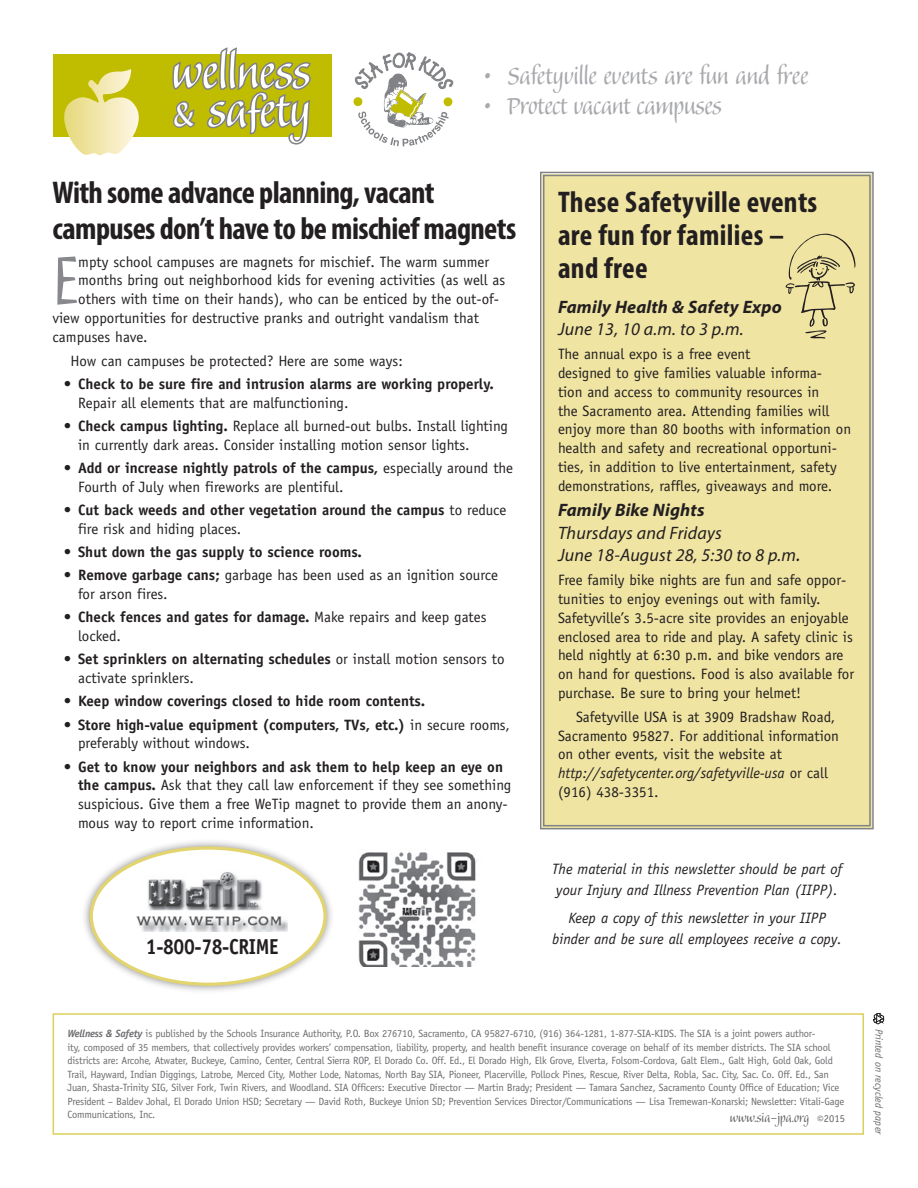
<style>
.page{position:relative;width:918px;height:1188px;background:#fff}
.page>*{position:absolute;margin:0;border:0;box-sizing:border-box;transform-origin:0 0}
.dropbody{font:69.6px "Myriad Std Tilt";color:#87898c}
.bullet{font:60px "Balzano Std";color:#fff}
.HeadA{font:700 condensed 31.5px/36px "Myriad Pro";letter-spacing:-.02em;color:#231f20}
.top_categories{font:31.5px "Balzano Std";letter-spacing:-.005em;color:#a8a9ad}
.HeadA-2{font:700 condensed 30px/33px "Myriad Pro";letter-spacing:.01em;color:#231f20}
.HeadA-3{font:700 21.75px "Officina Sans Std";letter-spacing:-.02em;color:#231f20;scale:.9 1}
.subheadlineB{font:italic 18px/22.5px "Myriad Pro";letter-spacing:.01em;color:#231f20}
.subheadlineB-2{font:italic 700 18px "Myriad Pro";letter-spacing:.01em;color:#231f20}
.t1{font:16.5px "Balzano Std";color:#636366}
.Body_Text{font:15px/18.8px "Officina Sans Std";color:#231f20}
.t2{font:700 15px/18.8px "Officina Sans Std";color:#231f20}
.dropbody-2{font:15px "Officina Sans Std";color:#231f20}
.Body_Text-2{font:italic 15px/21px "Officina Sans Std";color:#231f20}
.Paragraph_Style_9{font:10.5px/13.5px "Officina Sans Std";letter-spacing:-.02em;color:#6c6d70}
.t3{font:italic 10.5px "Officina Sans Std";color:#6c6d70}
.s1{font-size:45.75px}
.s2{font-weight:400}
.s3{font-weight:700}
.s4{font-weight:600;font-stretch:condensed}
.s5{font-style:italic}
.s6{font-weight:700;font-style:italic}
.s7{font-family:"Officina Sans Std";font-size:10.5px}
</style>
<div class="page">
<div style="left:53px;top:54px;width:278px;height:83px;background:#c0bc00"></div>
<svg style="left:172px;top:47px;width:139px;height:98px"></svg>
<svg style="left:64px;top:69px;width:75px;height:86px"></svg>
<svg style="left:355px;top:52px;width:98px;height:94px"></svg>
<div style="left:540px;top:171px;width:334px;height:659px;background:#efe4a2"></div>
<div style="left:53px;top:1013px;width:811px;height:122px;border:2px solid #dbd05a"></div>
<svg style="left:873px;top:1013px;width:11px;height:11px"></svg>
<div style="left:81px;top:838px;width:254px;height:156px;background:#231f20;opacity:.51"></div>
<div style="left:91px;top:848px;width:234px;height:136px;background:#fff;border-radius:50%"></div>
<img style="left:136px;top:872px;width:152px;height:60px">
<img style="left:358px;top:852px;width:119px;height:115px">
<div style="left:786px;top:234px;width:70px;height:105px;background:#efe4a2"></div>
<p class="bullet" style="left:171px;top:43px;width:141px">wellness</p>
<p class="bullet" style="left:173px;top:81px;width:139px"><span class="s1">&amp;</span> safety</p>
<p class="top_categories" style="left:483px;top:60px;width:327px">• Safetyville events are fun and free</p>
<p class="top_categories" style="left:483px;top:90px;width:241px">• Protect vacant campuses</p>
<p class="HeadA" style="left:53px;top:174px;width:465px">With some advance planning, vacant campuses don’t have to be mischief magnets</p>
<p class="dropbody" style="left:53px;top:243px;width:27px">E</p>
<p class="dropbody-2" style="left:78px;top:253px;width:412px">mpty school campuses are magnets for mischief. The warm summer</p>
<p class="dropbody-2" style="left:78px;top:272px;width:429px">months bring out neighborhood kids for evening activities (as well as</p>
<p class="dropbody-2" style="left:78px;top:290px;width:422px">others with time on their hands), who can be enticed by the out-of-</p>
<p class="dropbody-2" style="left:53px;top:309px;width:428px">view opportunities for destructive pranks and outright vandalism that</p>
<p class="dropbody-2" style="left:53px;top:328px;width:96px">campuses have.</p>
<p class="Body_Text" style="left:71px;top:351px;width:334px">How can campuses be protected? Here are some ways:</p>
<p class="t2" style="left:78px;top:374px;width:417px;text-indent:-14px"><span class="s2">•</span> Check to be sure fire and intrusion alarms are working properly.<br><span class="s2">Repair all elements that are malfunctioning.</span></p>
<p class="Body_Text" style="left:78px;top:417px;width:431px;text-indent:-14px">• <span class="s3">Check campus lighting.</span> Replace all burned-out bulbs. Install lighting in currently dark areas. Consider installing motion sensor lights.</p>
<p class="Body_Text" style="left:78px;top:459px;width:437px;text-indent:-14px">• <span class="s3">Add or increase nightly patrols of the campus,</span> especially around the<br>Fourth of July when fireworks are plentiful.</p>
<p class="t2" style="left:78px;top:500px;width:430px;text-indent:-14px"><span class="s2">•</span> Cut back weeds and other vegetation around the campus <span class="s2">to reduce fire risk and hiding places.</span></p>
<p class="t2" style="left:64px;top:542px;width:300px"><span class="s2">•</span> Shut down the gas supply to science rooms.</p>
<p class="Body_Text" style="left:78px;top:566px;width:422px;text-indent:-14px">• <span class="s3">Remove garbage cans;</span> garbage has been used as an ignition source for arson fires.</p>
<p class="Body_Text" style="left:78px;top:608px;width:410px;text-indent:-14px">• <span class="s3">Check fences and gates for damage.</span> Make repairs and keep gates locked.</p>
<p class="Body_Text" style="left:78px;top:650px;width:428px;text-indent:-14px">• <span class="s3">Set sprinklers on alternating schedules</span> or install motion sensors to activate sprinklers.</p>
<p class="t2" style="left:64px;top:692px;width:363px"><span class="s2">•</span> Keep window coverings closed to hide room contents.</p>
<p class="t2" style="left:78px;top:715px;width:433px;text-indent:-14px"><span class="s2">•</span> Store high-value equipment (computers, TVs, etc.) <span class="s2">in secure rooms, preferably without windows.</span></p>
<p class="Body_Text" style="left:78px;top:757px;width:435px;text-indent:-14px">• <span class="s3">Get to know your neighbors and ask them to help keep an eye on the campus.</span> Ask that they call law enforcement if they see something suspicious. Give them a free WeTip magnet to provide them an anony&shy;mous way to report crime information.</p>
<p class="HeadA-3" style="left:146px;top:933px;width:149px">1-800-78-CRIME</p>
<p class="HeadA-2" style="left:558px;top:185px;width:261px">These Safetyville events are fun for families – and free</p>
<p class="subheadlineB-2" style="left:558px;top:295px;width:225px">Family Health &amp; Safety Expo</p>
<p class="subheadlineB" style="left:558px;top:318px;width:187px">June 13, 10 a.m. to 3 p.m.</p>
<p class="Body_Text" style="left:558px;top:345px;width:295px">The annual expo is a free event<br>designed to give families valuable informa-<br>tion and access to community resources in<br>the Sacramento area. Attending families will enjoy more than 80 booths with information on health and safety and recreational opportuni&shy;ties, in addition to live entertainment, safety demonstrations, raffles, giveaways and more.</p>
<p class="subheadlineB-2" style="left:558px;top:498px;width:148px">Family Bike Nights</p>
<p class="subheadlineB" style="left:558px;top:521px;width:244px">Thursdays and Fridays<br>June 18-August 28, 5:30 to 8 p.m<span class="s4">.</span></p>
<p class="Body_Text" style="left:558px;top:571px;width:298px">Free family bike nights are fun and safe oppor&shy;tunities to enjoy evenings out with family.<br>Safetyville’s 3.5-acre site provides an enjoyable enclosed area to ride and play. A safety clinic is held nightly at 6:30 p.m. and bike vendors are on hand for questions. Food is also available for purchase. Be sure to bring your helmet!</p>
<p class="Body_Text" style="left:558px;top:707px;width:283px;text-indent:18px">Safetyville USA is at 3909 Bradshaw Road, Sacramento 95827. For additional information on other events, visit the website at <span class="s5">http://safetycenter.org/safetyville-usa</span> or call (916) 438-3351.</p>
<p class="Body_Text-2" style="left:552px;top:859px;width:292px">The material in this newsletter should be part of your Injury and Illness Prevention Plan (IIPP).</p>
<p class="Body_Text-2" style="left:552px;top:908px;width:291px;text-align:center">Keep a copy of this newsletter in your IIPP binder and be sure all employees receive a copy.</p>
<p class="Paragraph_Style_9" style="left:68px;top:1027px;width:778px"><span class="s6">Wellness &amp; Safety</span> is published by the Schools Insurance Authority, P.O. Box 276710, Sacramento, CA 95827-6710, (916) 364-1281, 1-877-SIA-KIDS. The SIA is a joint powers author-<br>ity, composed of 35 members, that collectively provides workers’ compensation, liability, property, and health benefit insurance coverage on behalf of its member districts. The SIA school districts are: Arcohe, Atwater, Buckeye, Camino, Center, Central Sierra ROP, El Dorado Co. Off. Ed., El Dorado High, Elk Grove, Elverta, Folsom-Cordova, Galt Elem., Galt High, Gold Oak, Gold Trail, Hayward, Indian Diggings, Latrobe, Merced City, Mother Lode, Natomas, North Bay SIA, Pioneer, Placerville, Pollock Pines, Rescue, River Delta, Robla, Sac. City, Sac. Co. Off. Ed., San Juan, Shasta-Trinity SIG, Silver Fork, Twin Rivers, and Woodland. SIA Officers: Executive Director — Martin Brady; President — Tamara Sanchez, Sacramento County Office of Education; Vice President – Baldev Johal, El Dorado Union HSD; Secretary — David Roth, Buckeye Union SD; Prevention Services Director/Communications — Lisa Tremewan-Konarski; Newsletter: Vitali-Gage Communications, Inc.</p>
<p class="t3" style="left:885px;top:1029px;width:108px;rotate:90deg">Printed on recycled paper</p>
<p class="t1" style="left:730px;top:1110px;width:117px">www.sia-jpa.org <sub>©</sub><span class="s7">2015</span></p>
</div>
